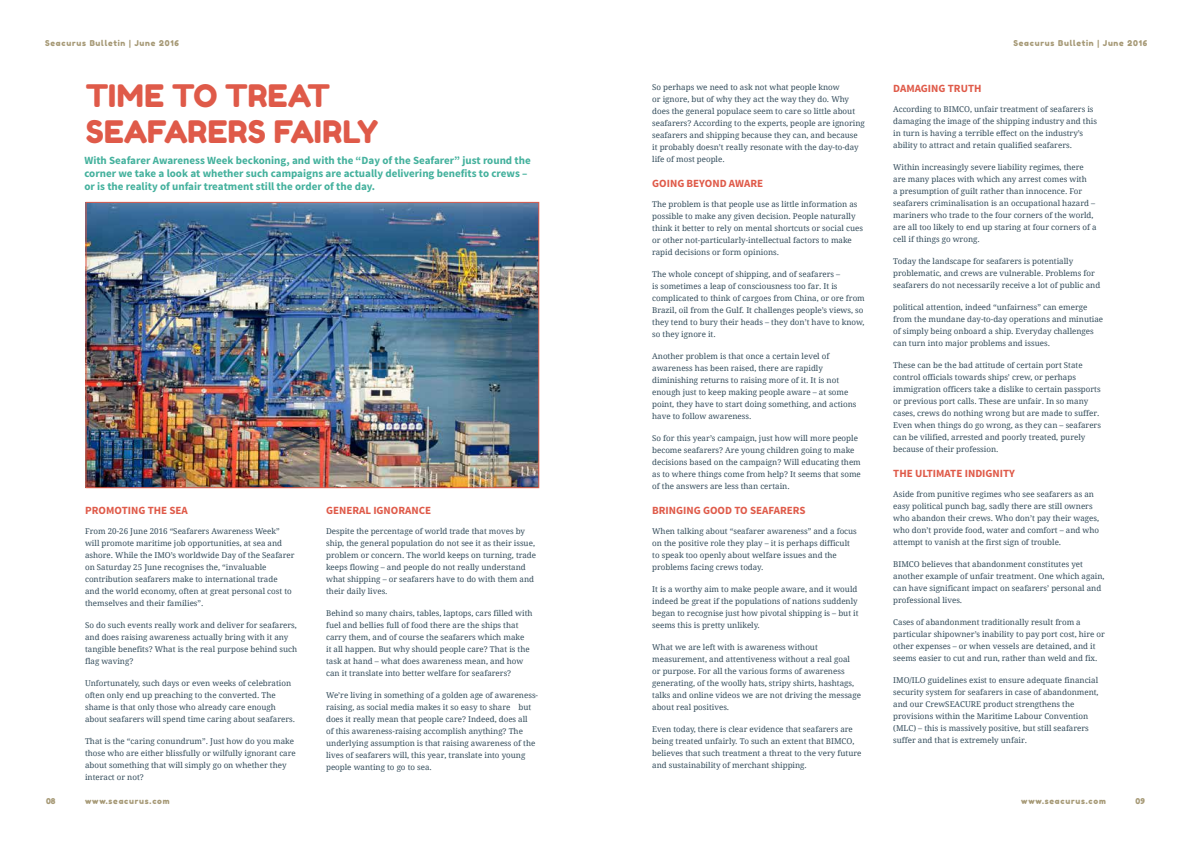
<style>
.page{position:relative;width:1191px;height:842px;background:#fff}
.page>*{position:absolute;margin:0;border:0;box-sizing:border-box;transform-origin:0 0}
.t1{font:31px/36px "Fredoka One";color:#df5a49}
.t2{font:700 11px/13px "Source Sans Pro";color:#44b19d}
.t3{font:700 11px "Source Sans Pro";color:#df5a49}
.t4{font:8px/12px "Droid Serif";color:#344d5c}
.t5{font:8px "Fredoka One";letter-spacing:.1em;color:#a69976}
</style>
<div class="page">
<img style="left:87px;top:204px;width:450px;height:282px">
<div style="left:85px;top:202px;width:454px;height:286px;border:1px solid #df5a49"></div>
<p class="t5" style="left:45px;top:38px;width:135px">Seacurus Bulletin | June 2016</p>
<h1 class="t1" style="left:86px;top:78px;width:294px">TIME TO TREAT<br>SEAFARERS FAIRLY</h1>
<p class="t2" style="left:84px;top:155px;width:448px">With Seafarer Awareness Week beckoning, and with the “Day of the Seafarer” just round the corner we take a look at whether such campaigns are actually delivering benefits to crews – or is the reality of unfair treatment still the order of the day.</p>
<h2 class="t3" style="left:85px;top:504px;width:104px">PROMOTING THE SEA</h2>
<p class="t4" style="left:85px;top:525px;width:211px">From 20-26 June 2016 “Seafarers Awareness Week” will promote maritime job opportunities, at sea and ashore. While the IMO’s worldwide Day of the Seafarer on Saturday 25 June recognises the, “invaluable contribution seafarers make to international trade<br>and the world economy, often at great personal cost to themselves and their families”.</p>
<p class="t4" style="left:85px;top:619px;width:214px">So do such events really work and deliver for seafarers, and does raising awareness actually bring with it any tangible benefits? What is the real purpose behind such flag waving?</p>
<p class="t4" style="left:85px;top:677px;width:211px">Unfortunately, such days or even weeks of celebration often only end up preaching to the converted. The shame is that only those who already care enough about seafarers will spend time caring about seafarers.</p>
<p class="t4" style="left:85px;top:735px;width:212px">That is the “caring conundrum”. Just how do you make those who are either blissfully or wilfully ignorant care about something that will simply go on whether they interact or not?</p>
<h2 class="t3" style="left:326px;top:504px;width:106px">GENERAL IGNORANCE</h2>
<p class="t4" style="left:326px;top:525px;width:211px">Despite the percentage of world trade that moves by ship, the general population do not see it as their issue, problem or concern. The world keeps on turning, trade keeps flowing – and people do not really understand what shipping – or seafarers have to do with them and their daily lives.</p>
<p class="t4" style="left:326px;top:607px;width:208px">Behind so many chairs, tables, laptops, cars filled with fuel and bellies full of food there are the ships that carry them, and of course the seafarers which make<br>it all happen. But why should people care? That is the task at hand – what does awareness mean, and how can it translate into better welfare for seafarers?</p>
<p class="t4" style="left:326px;top:689px;width:213px">We’re living in something of a golden age of awareness&shy;raising, as social media makes it so easy to share…but does it really mean that people care? Indeed, does all<br>of this awareness-raising accomplish anything? The underlying assumption is that raising awareness of the lives of seafarers will, this year, translate into young people wanting to go to sea.</p>
<p class="t4" style="left:652px;top:81px;width:214px">So perhaps we need to ask not what people know<br>or ignore, but of why they act the way they do. Why does the general populace seem to care so little about seafarers? According to the experts, people are ignoring seafarers and shipping because they can, and because it probably doesn’t really resonate with the day-to-day life of most people.</p>
<h2 class="t3" style="left:652px;top:176px;width:112px">GOING BEYOND AWARE</h2>
<p class="t4" style="left:652px;top:198px;width:212px">The problem is that people use as little information as possible to make any given decision. People naturally think it better to rely on mental shortcuts or social cues or other not-particularly-intellectual factors to make rapid decisions or form opinions.</p>
<p class="t4" style="left:652px;top:268px;width:214px">The whole concept of shipping, and of seafarers –<br>is sometimes a leap of consciousness too far. It is complicated to think of cargoes from China, or ore from Brazil, oil from the Gulf. It challenges people’s views, so they tend to bury their heads – they don’t have to know, so they ignore it.</p>
<p class="t4" style="left:652px;top:350px;width:206px">Another problem is that once a certain level of awareness has been raised, there are rapidly diminishing returns to raising more of it. It is not enough just to keep making people aware – at some point, they have to start doing something, and actions have to follow awareness.</p>
<p class="t4" style="left:652px;top:432px;width:210px">So for this year’s campaign, just how will more people become seafarers? Are young children going to make decisions based on the campaign? Will educating them as to where things come from help? It seems that some of the answers are less than certain.</p>
<h2 class="t3" style="left:652px;top:503px;width:155px">BRINGING GOOD TO SEAFARERS</h2>
<p class="t4" style="left:652px;top:525px;width:206px">When talking about “seafarer awareness” and a focus on the positive role they play – it is perhaps difficult to speak too openly about welfare issues and the problems facing crews today.</p>
<p class="t4" style="left:652px;top:583px;width:208px">It is a worthy aim to make people aware, and it would indeed be great if the populations of nations suddenly began to recognise just how pivotal shipping is – but it seems this is pretty unlikely.</p>
<p class="t4" style="left:652px;top:641px;width:210px">What we are left with is awareness without measurement, and attentiveness without a real goal<br>or purpose. For all the various forms of awareness generating, of the woolly hats, stripy shirts, hashtags, talks and online videos we are not driving the message about real positives.</p>
<p class="t4" style="left:652px;top:723px;width:211px">Even today, there is clear evidence that seafarers are being treated unfairly. To such an extent that BIMCO, believes that such treatment a threat to the very future and sustainability of merchant shipping.</p>
<p class="t5" style="left:1013px;top:38px;width:135px">Seacurus Bulletin | June 2016</p>
<h2 class="t3" style="left:893px;top:82px;width:90px">DAMAGING TRUTH</h2>
<p class="t4" style="left:893px;top:103px;width:205px">According to BIMCO, unfair treatment of seafarers is damaging the image of the shipping industry and this in turn is having a terrible effect on the industry’s ability to attract and retain qualified seafarers.</p>
<p class="t4" style="left:893px;top:161px;width:205px">Within increasingly severe liability regimes, there are many places with which any arrest comes with<br>a presumption of guilt rather than innocence. For seafarers criminalisation is an occupational hazard – mariners who trade to the four corners of the world, are all too likely to end up staring at four corners of a cell if things go wrong.</p>
<p class="t4" style="left:893px;top:255px;width:208px">Today the landscape for seafarers is potentially problematic, and crews are vulnerable. Problems for seafarers do not necessarily receive a lot of public and</p>
<p class="t4" style="left:893px;top:301px;width:211px">political attention, indeed “unfairness” can emerge from the mundane day-to-day operations and minutiae of simply being onboard a ship. Everyday challenges can turn into major problems and issues.</p>
<p class="t4" style="left:893px;top:359px;width:209px">These can be the bad attitude of certain port State control officials towards ships’ crew, or perhaps immigration officers take a dislike to certain passports or previous port calls. These are unfair. In so many cases, crews do nothing wrong but are made to suffer.<br>Even when things do go wrong, as they can – seafarers can be vilified, arrested and poorly treated, purely because of their profession.</p>
<h2 class="t3" style="left:893px;top:467px;width:123px">THE ULTIMATE INDIGNITY</h2>
<p class="t4" style="left:893px;top:488px;width:207px">Aside from punitive regimes who see seafarers as an easy political punch bag, sadly there are still owners who abandon their crews. Who don’t pay their wages, who don’t provide food, water and comfort – and who attempt to vanish at the first sign of trouble.</p>
<p class="t4" style="left:893px;top:558px;width:213px">BIMCO believes that abandonment constitutes yet another example of unfair treatment. One which again, can have significant impact on seafarers’ personal and professional lives.</p>
<p class="t4" style="left:893px;top:616px;width:213px">Cases of abandonment traditionally result from a particular shipowner’s inability to pay port cost, hire or other expenses – or when vessels are detained, and it seems easier to cut and run, rather than weld and fix.</p>
<p class="t4" style="left:893px;top:674px;width:207px">IMO/ILO guidelines exist to ensure adequate financial security system for seafarers in case of abandonment, and our CrewSEACURE product strengthens the provisions within the Maritime Labour Convention (MLC) – this is massively positive, but still seafarers suffer and that is extremely unfair.</p>
<p class="t5" style="left:46px;top:796px;width:11px">08</p>
<p class="t5" style="left:85px;top:796px;width:86px">www.seacurus.com</p>
<p class="t5" style="left:1021px;top:796px;width:86px">www.seacurus.com</p>
<p class="t5" style="left:1135px;top:796px;width:11px">09</p>
</div>
